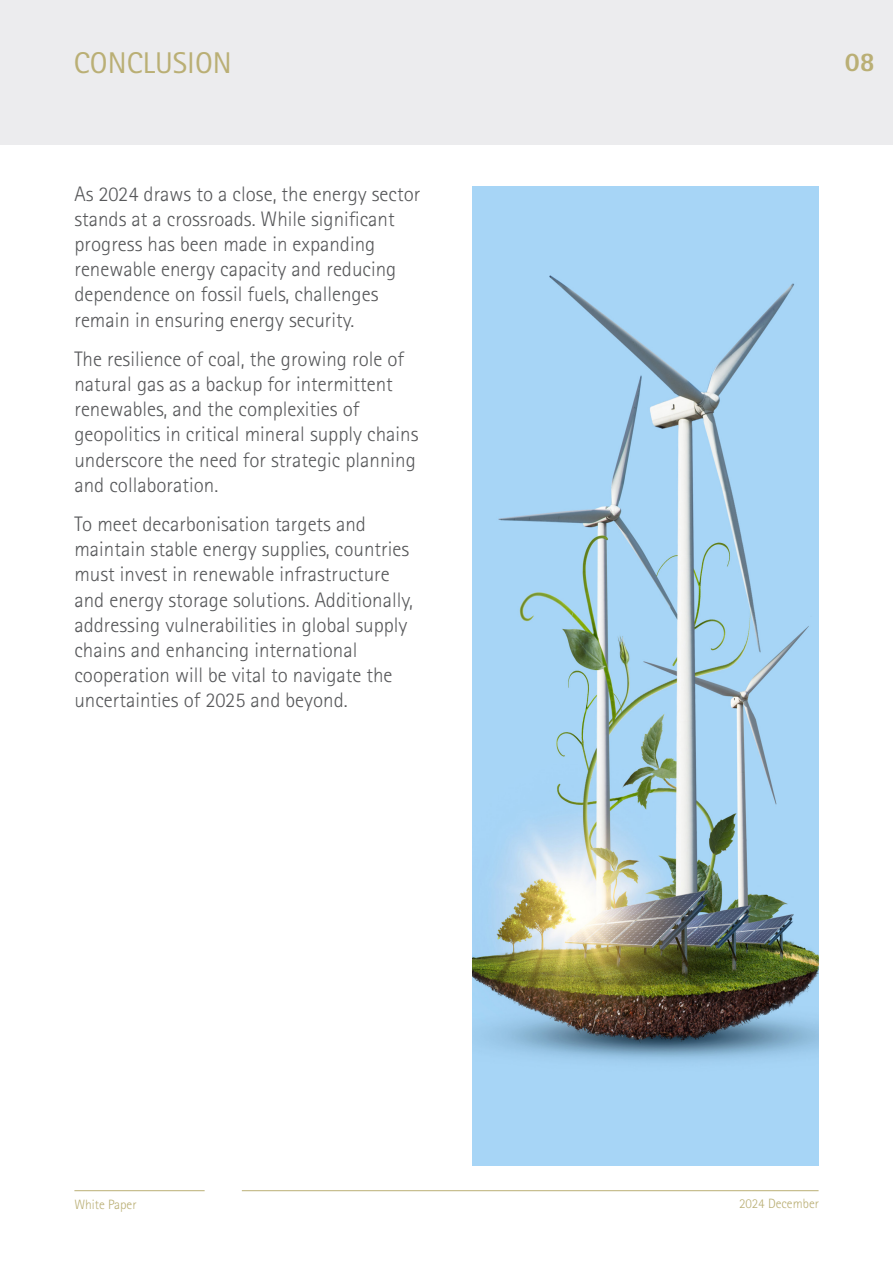
<style>
.page{position:relative;width:893px;height:1263px;background:#fff}
.page>*{position:absolute;margin:0;border:0;box-sizing:border-box;transform-origin:0 0}
.t1{font:30px "Rotis Sans Serif Std";color:#baaf75}
.t2{font:800 27px "Rotis Sans Serif Std";color:#baaf75}
.t3{font:300 21px/25.2px "Rotis Sans Serif Std";color:#57585a}
.t4{font:300 13.5px "Rotis Sans Serif Std";color:#baaf75}
</style>
<div class="page">
<div style="left:0;top:0;width:893px;height:145px;background:#ececee"></div>
<hr style="left:0;top:0;width:1px;height:143px;background:#baaf75">
<img style="left:472px;top:186px;width:347px;height:979px">
<hr style="left:74px;top:1190px;width:131px;height:1px;background:#baaf75">
<hr style="left:242px;top:1190px;width:577px;height:1px;background:#baaf75">
<p class="t1" style="left:74px;top:46px;width:159px">CONCLUSION</p>
<p class="t3" style="left:74px;top:181px;width:348px">As 2024 draws to a close, the energy sector stands at a crossroads. While significant progress has been made in expanding renewable energy capacity and reducing dependence on fossil fuels, challenges remain in ensuring energy security.</p>
<p class="t3" style="left:74px;top:346px;width:346px">The resilience of coal, the growing role of natural gas as a backup for intermittent renewables, and the complexities of geopolitics in critical mineral supply chains underscore the need for strategic planning and collaboration.</p>
<p class="t3" style="left:74px;top:511px;width:340px">To meet decarbonisation targets and maintain stable energy supplies, countries must invest in renewable infrastructure and energy storage solutions. Additionally, addressing vulnerabilities in global supply chains and enhancing international cooperation will be vital to navigate the uncertainties of 2025 and beyond.</p>
<p class="t2" style="left:845px;top:45px;width:32px">08</p>
<p class="t4" style="left:74px;top:1197px;width:64px">White Paper</p>
<p class="t4" style="left:739px;top:1195px;width:81px">2024 December</p>
</div>
